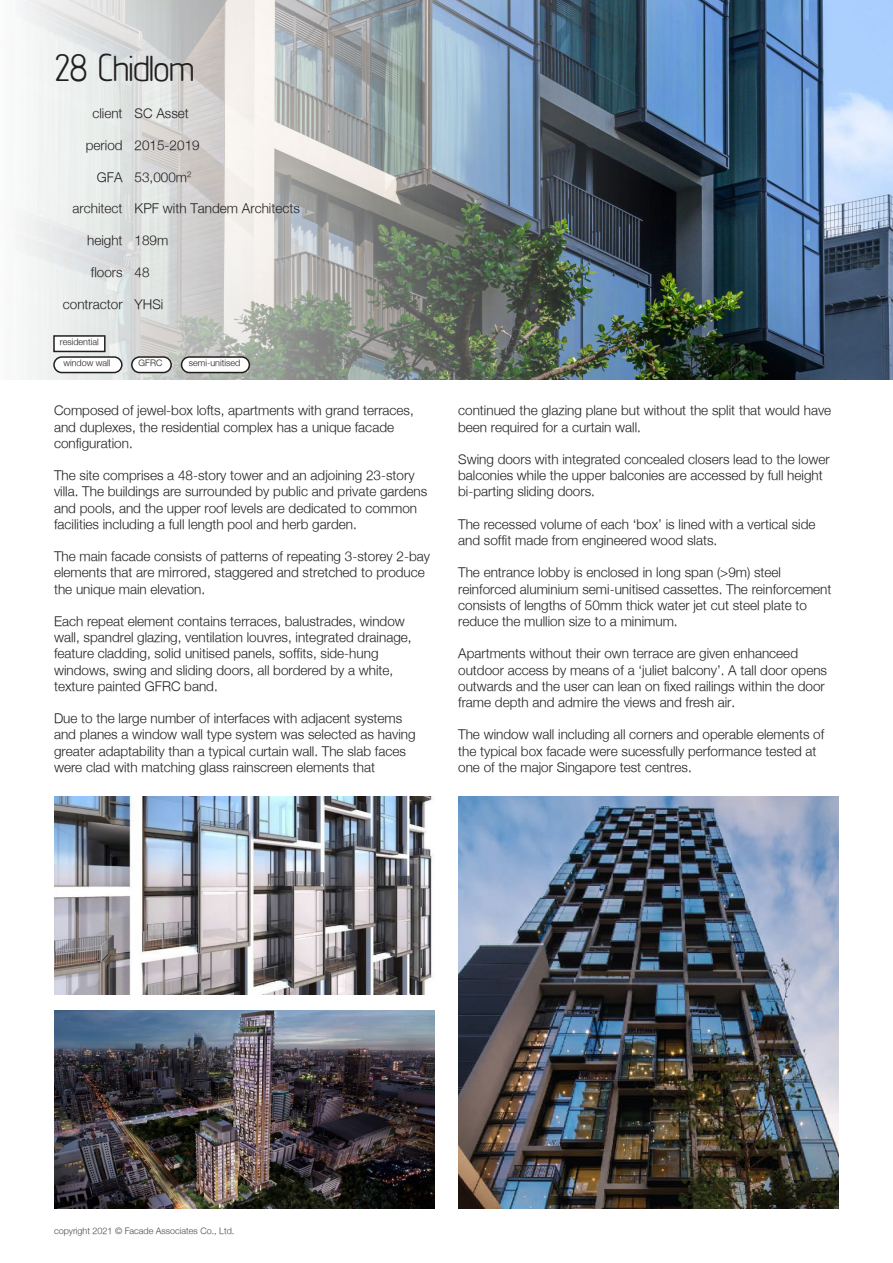
<style>
.page{position:relative;width:893px;height:1263px;background:#fff}
.page>*{position:absolute;margin:0;border:0;box-sizing:border-box;transform-origin:0 0}
.t1{font:36px "advent Rounded";letter-spacing:-.005em;color:#231f20}
.t2{font:300 13.5px/16.2px "Helvetica Neue";color:#231f20}
.t3{font:300 9px "Helvetica Neue";color:#494a4b}
.t4{font:300 9px "Helvetica Neue";color:#231f20}
</style>
<div class="page">
<img style="left:16px;top:0;width:877px;height:379px">
<img style="left:54px;top:796px;width:379px;height:198px">
<img style="left:458px;top:796px;width:381px;height:413px">
<img style="left:54px;top:1011px;width:381px;height:198px">
<div style="left:54px;top:357px;width:68px;height:15px;background:#fff;border-radius:8px"></div>
<div style="left:53px;top:356px;width:70px;height:17px;border:2px solid #231f20;border-radius:8px"></div>
<div style="left:132px;top:357px;width:39px;height:15px;background:#fff;border-radius:8px"></div>
<div style="left:131px;top:356px;width:41px;height:17px;border:2px solid #231f20;border-radius:8px"></div>
<div style="left:54px;top:336px;width:51px;height:15px;background:#fff"></div>
<div style="left:53px;top:335px;width:53px;height:17px;border:2px solid #231f20"></div>
<div style="left:182px;top:357px;width:67px;height:15px;background:#fff;border-radius:8px"></div>
<div style="left:181px;top:356px;width:69px;height:17px;border:2px solid #231f20;border-radius:8px"></div>
<p class="t1" style="left:54px;top:41px;width:142px">28 Chidlom</p>
<p class="t2" style="left:92px;top:104px;width:32px">client</p>
<p class="t2" style="left:135px;top:104px;width:56px">SC Asset</p>
<p class="t2" style="left:86px;top:136px;width:38px">period</p>
<p class="t2" style="left:135px;top:136px;width:67px">2015-2019</p>
<p class="t2" style="left:97px;top:168px;width:27px">GFA</p>
<p class="t2" style="left:135px;top:168px;width:58px">53,000m<sup>2</sup></p>
<p class="t2" style="left:73px;top:200px;width:52px">architect</p>
<p class="t2" style="left:135px;top:200px;width:167px">KPF with Tandem Architects</p>
<p class="t2" style="left:87px;top:232px;width:37px">height</p>
<p class="t2" style="left:135px;top:232px;width:35px">189m</p>
<p class="t2" style="left:91px;top:264px;width:33px">floors</p>
<p class="t2" style="left:135px;top:264px;width:17px">48</p>
<p class="t2" style="left:63px;top:296px;width:61px">contractor</p>
<p class="t2" style="left:135px;top:296px;width:30px">YHSi</p>
<p class="t4" style="left:60px;top:337px;width:40px">residential</p>
<p class="t4" style="left:63px;top:358px;width:49px">window wall</p>
<p class="t4" style="left:139px;top:358px;width:25px">GFRC</p>
<p class="t4" style="left:189px;top:358px;width:53px">semi-unitised</p>
<p class="t2" style="left:54px;top:402px;width:361px">Composed of jewel-box lofts, apartments with grand terraces, and duplexes, the residential complex has a unique facade configuration.</p>
<p class="t2" style="left:54px;top:467px;width:375px">The site comprises a 48-story tower and an adjoining 23-story villa. The buildings are surrounded by public and private gardens and pools, and the upper roof levels are dedicated to common facilities including a full length pool and herb garden.</p>
<p class="t2" style="left:54px;top:548px;width:378px">The main facade consists of patterns of repeating 3-storey 2-bay elements that are mirrored, staggered and stretched to produce the unique main elevation.</p>
<p class="t2" style="left:54px;top:613px;width:359px">Each repeat element contains terraces, balustrades, window wall, spandrel glazing, ventilation louvres, integrated drainage, feature cladding, solid unitised panels, soffits, side-hung windows, swing and sliding doors, all bordered by a white, texture painted GFRC band.</p>
<p class="t2" style="left:54px;top:710px;width:363px">Due to the large number of interfaces with adjacent systems and planes a window wall type system was selected as having greater adaptability than a typical curtain wall. The slab faces were clad with matching glass rainscreen elements that</p>
<p class="t2" style="left:458px;top:402px;width:375px">continued the glazing plane but without the split that would have been required for a curtain wall.</p>
<p class="t2" style="left:458px;top:451px;width:373px">Swing doors with integrated concealed closers lead to the lower balconies while the upper balconies are accessed by full height bi-parting sliding doors.</p>
<p class="t2" style="left:458px;top:516px;width:359px">The recessed volume of each ‘box’ is lined with a vertical side and soffit made from engineered wood slats.</p>
<p class="t2" style="left:458px;top:564px;width:375px">The entrance lobby is enclosed in long span (&gt;9m) steel reinforced aluminium semi-unitised cassettes. The reinforcement consists of lengths of 50mm thick water jet cut steel plate to reduce the mullion size to a minimum.</p>
<p class="t2" style="left:458px;top:645px;width:370px">Apartments without their own terrace are given enhanceed outdoor access by means of a ‘juliet balcony’. A tall door opens outwards and the user can lean on fixed railings within the door frame depth and admire the views and fresh air.</p>
<p class="t2" style="left:458px;top:726px;width:368px">The window wall including all corners and operable elements of the typical box facade were sucessfully performance tested at one of the major Singapore test centres.</p>
<p class="t3" style="left:54px;top:1226px;width:182px">copyright 2021 © Facade Associates Co., Ltd.</p>
</div>
